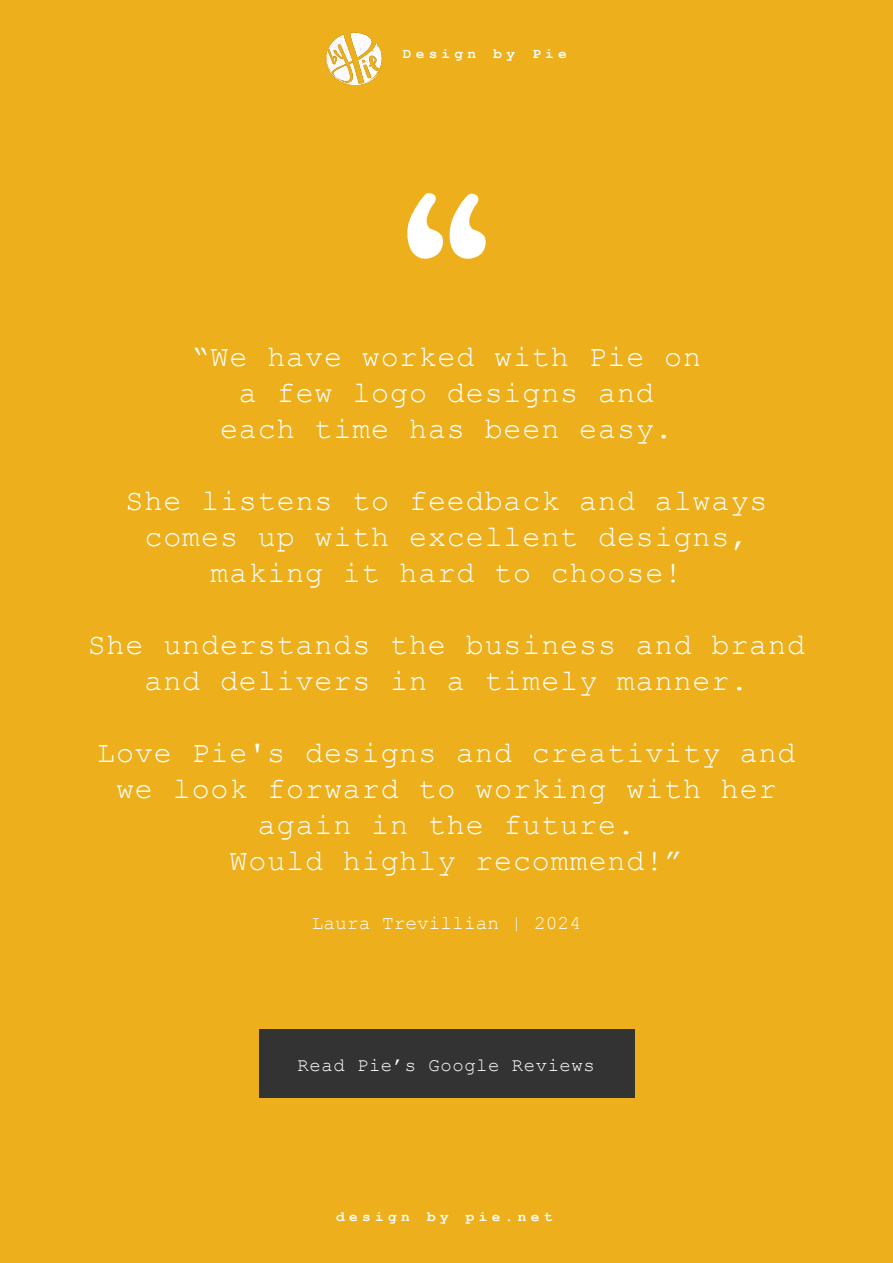
<style>
.page{position:relative;width:893px;height:1263px;background:#edaf1b}
.page>*{position:absolute;margin:0;border:0;box-sizing:border-box;transform-origin:0 0}
.t1{font:30px/36px "Courier New";letter-spacing:.03em;color:#fff;text-align:center}
.t2{font:19.5px "Courier New";color:#fff}
.t3{font:18.9px "Courier New";letter-spacing:.03em;color:#fff}
.t4{font:700 14.4px "Courier New";letter-spacing:.3em;color:#fff}
</style>
<div class="page">
<svg style="left:407px;top:193px;width:79px;height:66px"></svg>
<img style="left:325px;top:33px;width:57px;height:51px">
<div style="left:259px;top:1029px;width:375px;height:69px;background:#333"></div>
<p class="t4" style="left:403px;top:45px;width:166px">Design by Pie</p>
<p class="t1" style="left:192px;top:338px;width:511px">“We have worked with Pie on a few logo designs and<br>each time has been easy.</p>
<p class="t1" style="left:126px;top:482px;width:643px">She listens to feedback and always comes up with excellent designs, making it hard to choose!</p>
<p class="t1" style="left:88px;top:626px;width:719px">She understands the business and brand and delivers in a timely manner.</p>
<p class="t1" style="left:97px;top:734px;width:700px">Love Pie's designs and creativity and</p>
<p class="t1" style="left:116px;top:770px;width:662px">we look forward to working with her</p>
<p class="t1" style="left:258px;top:806px;width:379px">again in the future.</p>
<p class="t1" style="left:230px;top:842px;width:454px">Would highly recommend!”</p>
<p class="t2" style="left:312px;top:911px;width:271px">Laura Trevillian | 2024</p>
<p class="t3" style="left:298px;top:1053px;width:299px">Read Pie’s Google Reviews</p>
<p class="t4" style="left:336px;top:1208px;width:218px">design by pie.net</p>
</div>
